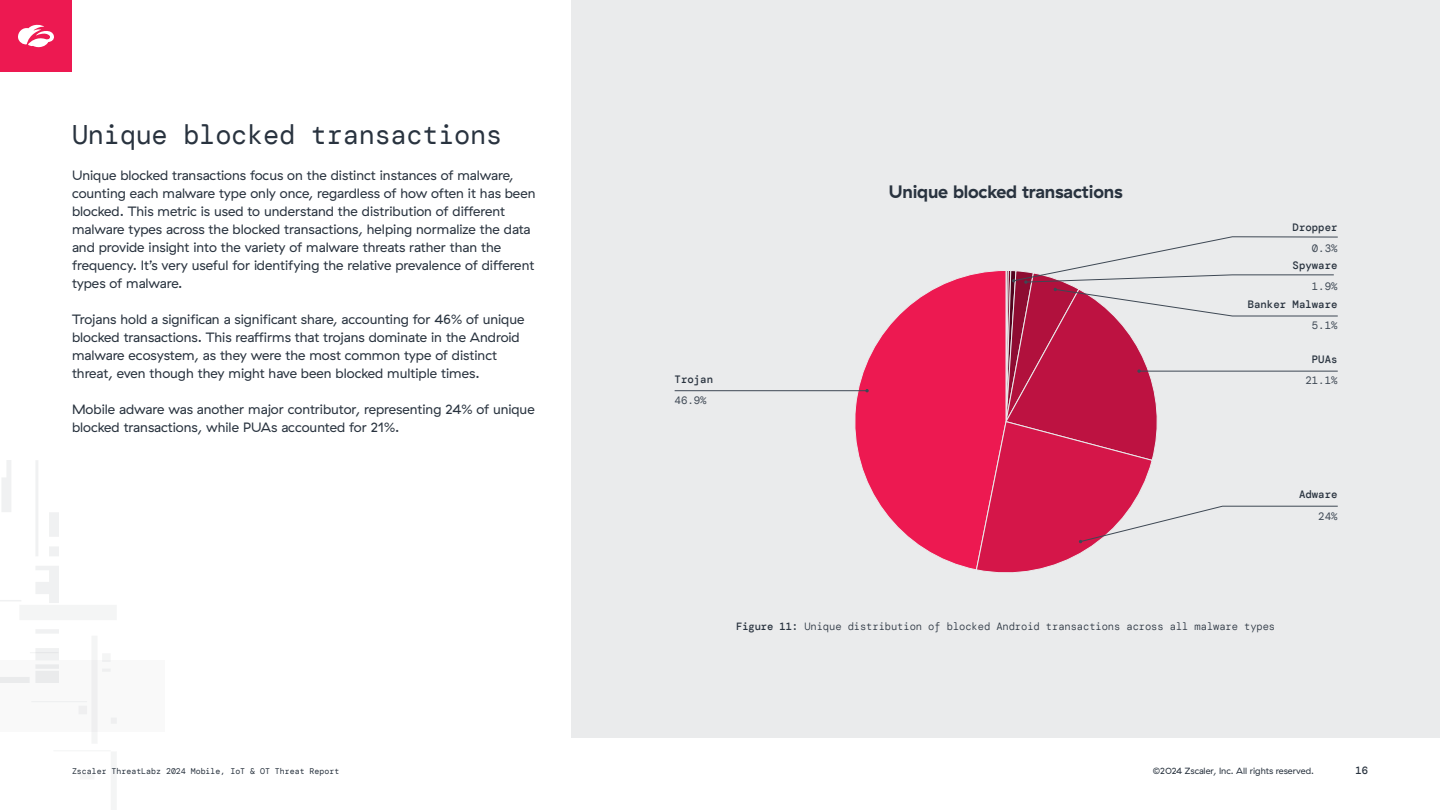
<style>
.page{position:relative;width:1440px;height:810px;background:#fff}
.page>*{position:absolute;margin:0;border:0;box-sizing:border-box;transform-origin:0 0}
.t1{font:27px "DM Mono";letter-spacing:-.01em;color:#29333f}
.t2{font:700 18px "GT Haptik ZS";letter-spacing:-.01em;color:#29333f}
.t3{font:13.5px/18px "GT Haptik ZS";color:#29333f}
.t4{font:500 10.73px "DM Mono";color:#29333f}
.t5{font:10.73px "DM Mono";color:#3e4854}
.t6{font:300 10.5px "DM Mono";letter-spacing:-.01em;color:#29333f}
.t7{font:500 10.5px "DM Mono";color:#29333f}
.t8{font:9px "GT Haptik ZS";color:#29333f}
.t9{font:8.25px "DM Mono";color:#29333f}
.s1{font-weight:500}
</style>
<div class="page">
<div style="left:572px;top:0;width:868px;height:738px;background:#eaebec"></div>
<svg style="left:848px;top:273px;width:128px;height:297px"></svg>
<hr style="left:675px;top:390px;width:192px;height:1px;background:#3e4854">
<svg style="left:976px;top:236px;width:362px;height:337px"></svg>
<div style="left:0;top:661px;width:165px;height:71px;background:#f9f9f9"></div>
<svg style="left:0;top:460px;width:116px;height:350px"></svg>
<div style="left:0;top:0;width:72px;height:72px;background:#ed1951"></div>
<svg style="left:18px;top:24px;width:36px;height:24px"></svg>
<h1 class="t1" style="left:72px;top:118px;width:432px">Unique blocked transactions</h1>
<p class="t3" style="left:72px;top:166px;width:465px">Unique blocked transactions focus on the distinct instances of malware, counting each malware type only once, regardless of how often it has been blocked. This metric is used to understand the distribution of different malware types across the blocked transactions, helping normalize the data and provide insight into the variety of malware threats rather than the frequency. It’s very useful for identifying the relative prevalence of different types of malware.</p>
<p class="t3" style="left:72px;top:310px;width:454px">Trojans hold a significan a significant share, accounting for 46% of unique blocked transactions. This reaffirms that trojans dominate in the Android malware ecosystem, as they were the most common type of distinct threat, even though they might have been blocked multiple times.</p>
<p class="t3" style="left:72px;top:400px;width:464px">Mobile adware was another major contributor, representing 24% of unique blocked transactions, while PUAs accounted for 21%.</p>
<p class="t4" style="left:675px;top:373px;width:40px">Trojan</p>
<p class="t5" style="left:675px;top:394px;width:34px">46.9%</p>
<h2 class="t2" style="left:889px;top:181px;width:236px">Unique blocked transactions</h2>
<p class="t4" style="left:1293px;top:220px;width:46px">Dropper</p>
<p class="t5" style="left:1312px;top:241px;width:27px">0.3%</p>
<p class="t4" style="left:1293px;top:259px;width:46px">Spyware</p>
<p class="t5" style="left:1312px;top:280px;width:27px">1.9%</p>
<p class="t4" style="left:1248px;top:298px;width:91px">Banker Malware</p>
<p class="t5" style="left:1312px;top:319px;width:27px">5.1%</p>
<p class="t4" style="left:1312px;top:352px;width:27px">PUAs</p>
<p class="t5" style="left:1305px;top:373px;width:34px">21.1%</p>
<p class="t4" style="left:1299px;top:488px;width:40px">Adware</p>
<p class="t5" style="left:1318px;top:509px;width:21px">24%</p>
<p class="t6" style="left:736px;top:620px;width:541px"><span class="s1">Figure 11:</span> Unique distribution of blocked Android transactions across all malware types</p>
<p class="t9" style="left:72px;top:766px;width:269px">Zscaler ThreatLabz 2024 Mobile, IoT &amp; OT Threat Report</p>
<p class="t8" style="left:1153px;top:766px;width:163px">©2024 Zscaler, Inc. All rights reserved.</p>
<p class="t7" style="left:1355px;top:764px;width:14px">16</p>
</div>
